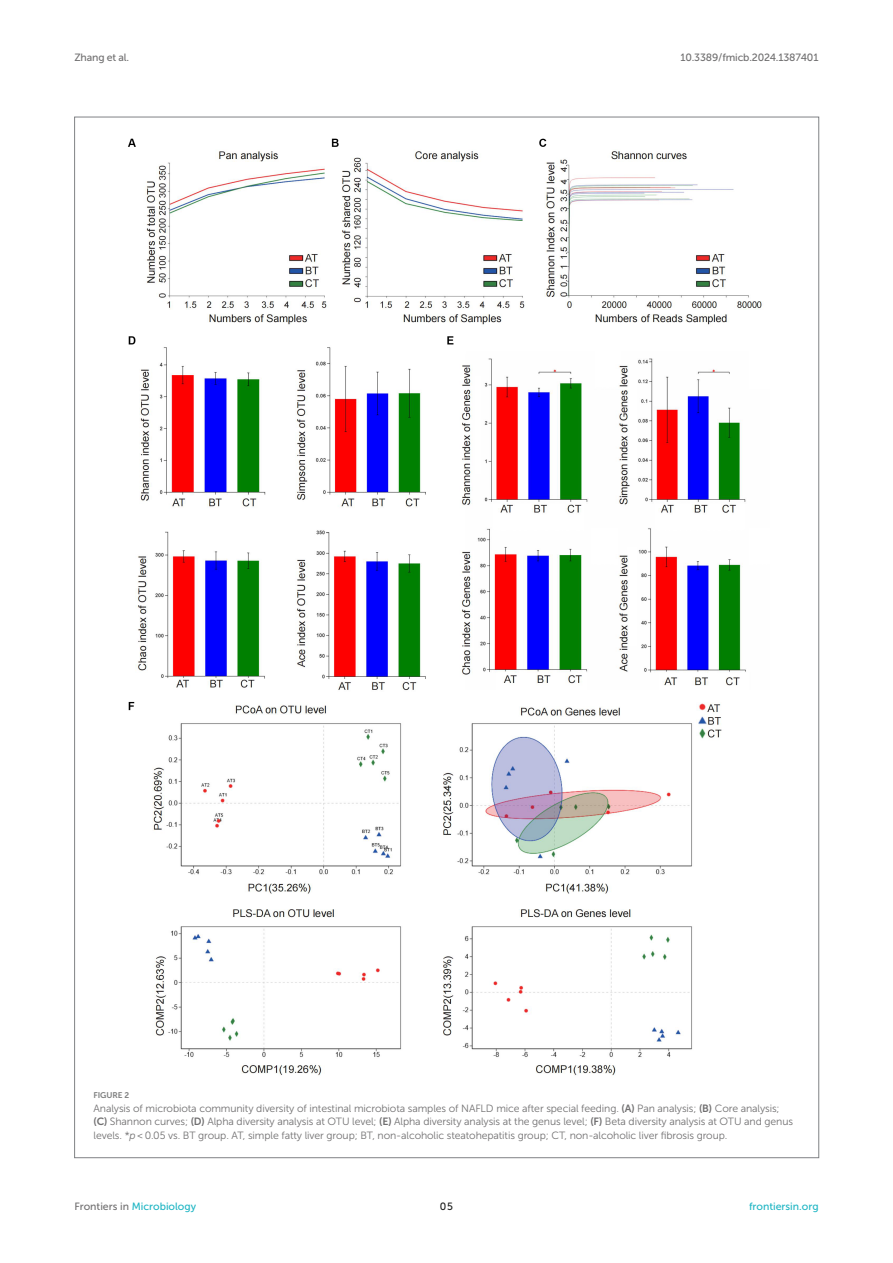
<style>
.page{position:relative;width:893px;height:1263px;background:#fff}
.page>*{position:absolute;margin:0;border:0;box-sizing:border-box;transform-origin:0 0}
.FIG_LEG{font:10.5px/13.5px "Museo Sans 300";letter-spacing:-.01em;color:#706f70}
.t1{font:10.5px "Museo Sans 500";color:#1db5c3}
.t2{font:10.5px "Museo Sans 500";letter-spacing:-.015em;color:#706f70}
.t3{font:10.5px "Museo Sans 500";color:#1b1c1b}
.FIG_HD{font:8.25px "Museo Sans 700";letter-spacing:-.01em;color:#7e7f7f}
.s1{font-family:"Museo Sans 700"}
.s2{font-style:italic}
.s3{color:#706f70}
</style>
<div class="page">
<img style="left:128px;top:138px;width:634px;height:938px">
<p class="t2" style="left:74px;top:51px;width:56px">Zhang et al.</p>
<p class="t2" style="left:680px;top:51px;width:140px">10.3389/fmicb.2024.1387401</p>
<p class="FIG_HD" style="left:94px;top:1091px;width:37px">FIGURE 2</p>
<p class="FIG_LEG" style="left:94px;top:1101px;width:701px">Analysis of microbiota community diversity of intestinal microbiota samples of NAFLD mice after special feeding. <span class="s1">(A)</span> Pan analysis; <span class="s1">(B)</span> Core analysis; <span class="s1">(C)</span> Shannon curves; <span class="s1">(D)</span> Alpha diversity analysis at OTU level; <span class="s1">(E)</span> Alpha diversity analysis at the genus level; <span class="s1">(F)</span> Beta diversity analysis at OTU and genus levels. *<span class="s2">p</span> &lt; 0.05 vs. BT group. AT, simple fatty liver group; BT, non-alcoholic steatohepatitis group; CT, non-alcoholic liver fibrosis group.</p>
<p class="t1" style="left:74px;top:1200px;width:123px"><span class="s3">Frontiers in</span> Microbiology</p>
<p class="t3" style="left:440px;top:1200px;width:14px">05</p>
<p class="t1" style="left:749px;top:1200px;width:71px">frontiersin.org</p>
</div>
